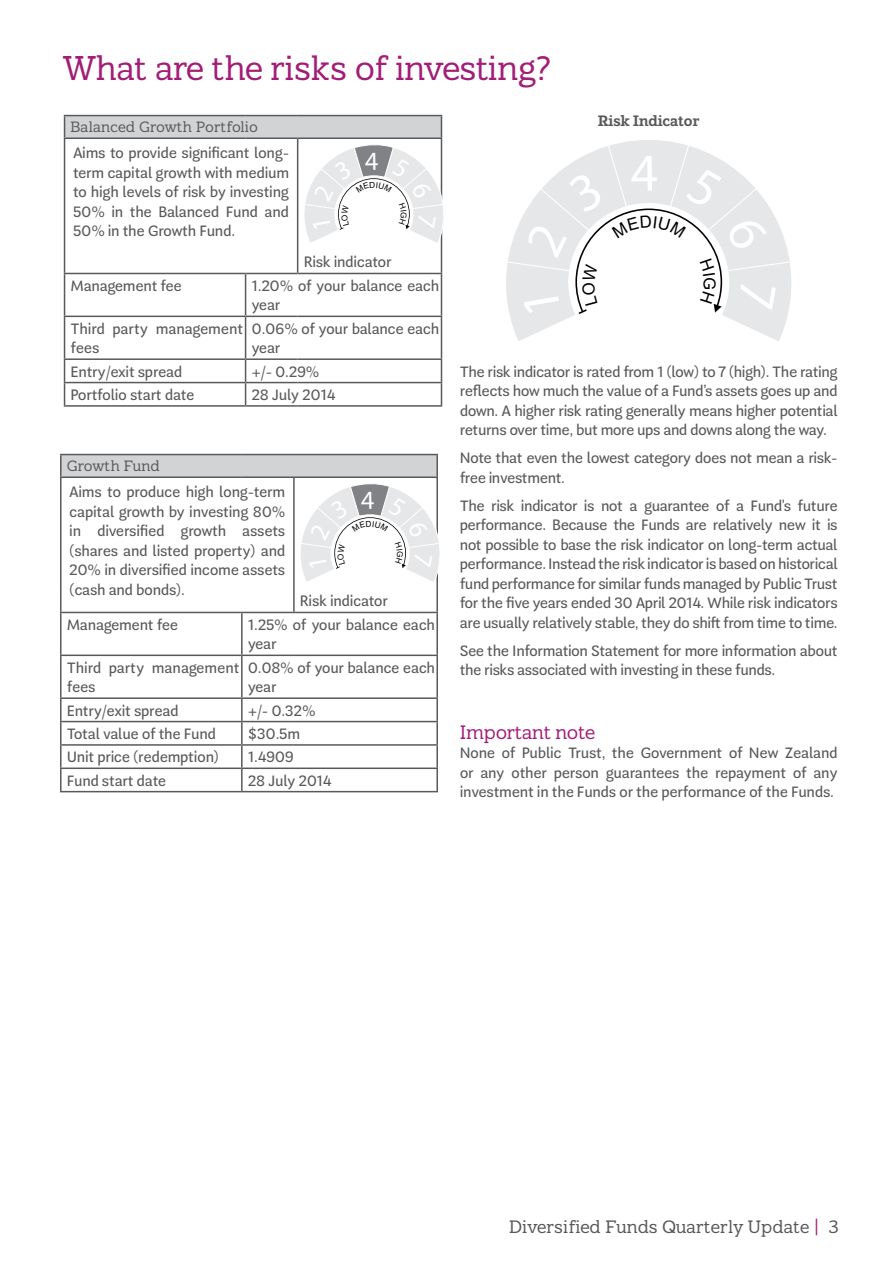
<style>
.page{position:relative;width:893px;height:1263px;background:#fff}
.page>*{position:absolute;margin:0;border:0;box-sizing:border-box;transform-origin:0 0}
.t1{font:34.5px "Trust";letter-spacing:-.02em;color:#a21d76}
.t2{font:19.5px "Trust";letter-spacing:-.02em;color:#a21d76}
.t3{font:18px "Trust";color:#55575a}
.t4{font:15px/19.5px "Guanabara Sans";letter-spacing:-.03em;color:#58595b}
.t5{font:15px/19.5px "Guanabara Sans";letter-spacing:-.01em;color:#58595b}
.t6{font:15px "Trust";color:#58595b}
.t7{font:700 15px "Trust";letter-spacing:-.01em;color:#58595b}
.s1{color:#a21d76}
</style>
<div class="page">
<div style="left:65px;top:116px;width:376px;height:22px;background:#d1d3d4"></div>
<hr style="left:64px;top:115px;width:182px;height:1px;background:#58595b">
<svg style="left:64px;top:116px;width:1px;height:21px"></svg>
<hr style="left:246px;top:115px;width:52px;height:1px;background:#58595b">
<hr style="left:298px;top:115px;width:144px;height:1px;background:#58595b">
<svg style="left:441px;top:116px;width:1px;height:21px"></svg>
<hr style="left:64px;top:137px;width:182px;height:2px;background:#58595b">
<hr style="left:64px;top:139px;width:1px;height:111px;background:#58595b">
<hr style="left:246px;top:137px;width:52px;height:2px;background:#58595b">
<hr style="left:298px;top:137px;width:144px;height:2px;background:#58595b">
<hr style="left:297px;top:139px;width:1px;height:111px;background:#58595b">
<hr style="left:441px;top:139px;width:1px;height:111px;background:#58595b">
<svg style="left:64px;top:250px;width:1px;height:23px"></svg>
<svg style="left:297px;top:250px;width:1px;height:23px"></svg>
<svg style="left:441px;top:250px;width:1px;height:23px"></svg>
<hr style="left:64px;top:273px;width:182px;height:1px;background:#58595b">
<hr style="left:64px;top:274px;width:1px;height:42px;background:#58595b">
<hr style="left:246px;top:273px;width:52px;height:1px;background:#58595b">
<hr style="left:245px;top:274px;width:1px;height:42px;background:#58595b">
<hr style="left:298px;top:273px;width:144px;height:1px;background:#58595b">
<hr style="left:441px;top:274px;width:1px;height:42px;background:#58595b">
<hr style="left:64px;top:316px;width:182px;height:1px;background:#58595b">
<hr style="left:64px;top:317px;width:1px;height:41px;background:#58595b">
<hr style="left:246px;top:316px;width:52px;height:1px;background:#58595b">
<hr style="left:245px;top:317px;width:1px;height:41px;background:#58595b">
<hr style="left:298px;top:316px;width:144px;height:1px;background:#58595b">
<hr style="left:441px;top:317px;width:1px;height:41px;background:#58595b">
<hr style="left:64px;top:358px;width:182px;height:2px;background:#58595b">
<hr style="left:246px;top:358px;width:52px;height:2px;background:#58595b">
<hr style="left:298px;top:358px;width:144px;height:2px;background:#58595b">
<svg style="left:245px;top:360px;width:1px;height:45px"></svg>
<svg style="left:441px;top:360px;width:1px;height:45px"></svg>
<hr style="left:64px;top:382px;width:182px;height:1px;background:#58595b">
<svg style="left:64px;top:360px;width:1px;height:45px"></svg>
<hr style="left:246px;top:382px;width:52px;height:1px;background:#58595b">
<hr style="left:298px;top:382px;width:144px;height:1px;background:#58595b">
<hr style="left:64px;top:405px;width:182px;height:2px;background:#58595b">
<hr style="left:246px;top:405px;width:52px;height:2px;background:#58595b">
<hr style="left:298px;top:405px;width:144px;height:2px;background:#58595b">
<div style="left:61px;top:454px;width:376px;height:23px;background:#d1d3d4"></div>
<hr style="left:60px;top:454px;width:182px;height:1px;background:#58595b">
<hr style="left:60px;top:455px;width:2px;height:21px;background:#58595b">
<hr style="left:242px;top:454px;width:52px;height:1px;background:#58595b">
<hr style="left:294px;top:454px;width:144px;height:1px;background:#58595b">
<hr style="left:436px;top:455px;width:2px;height:21px;background:#58595b">
<hr style="left:60px;top:476px;width:182px;height:2px;background:#58595b">
<hr style="left:60px;top:478px;width:2px;height:111px;background:#58595b">
<hr style="left:242px;top:476px;width:52px;height:2px;background:#58595b">
<hr style="left:294px;top:476px;width:144px;height:2px;background:#58595b">
<hr style="left:293px;top:478px;width:2px;height:111px;background:#58595b">
<hr style="left:436px;top:478px;width:2px;height:111px;background:#58595b">
<hr style="left:60px;top:589px;width:2px;height:23px;background:#58595b">
<hr style="left:293px;top:589px;width:2px;height:23px;background:#58595b">
<hr style="left:436px;top:589px;width:2px;height:23px;background:#58595b">
<hr style="left:60px;top:612px;width:182px;height:1px;background:#58595b">
<hr style="left:60px;top:613px;width:2px;height:41px;background:#58595b">
<hr style="left:242px;top:612px;width:52px;height:1px;background:#58595b">
<hr style="left:241px;top:613px;width:2px;height:41px;background:#58595b">
<hr style="left:294px;top:612px;width:144px;height:1px;background:#58595b">
<hr style="left:436px;top:613px;width:2px;height:41px;background:#58595b">
<hr style="left:60px;top:654px;width:182px;height:2px;background:#58595b">
<hr style="left:60px;top:656px;width:2px;height:41px;background:#58595b">
<hr style="left:242px;top:654px;width:52px;height:2px;background:#58595b">
<hr style="left:241px;top:656px;width:2px;height:41px;background:#58595b">
<hr style="left:294px;top:654px;width:144px;height:2px;background:#58595b">
<hr style="left:436px;top:656px;width:2px;height:41px;background:#58595b">
<hr style="left:60px;top:697px;width:182px;height:2px;background:#58595b">
<hr style="left:60px;top:699px;width:2px;height:22px;background:#58595b">
<hr style="left:242px;top:697px;width:52px;height:2px;background:#58595b">
<hr style="left:241px;top:699px;width:2px;height:22px;background:#58595b">
<hr style="left:294px;top:697px;width:144px;height:2px;background:#58595b">
<hr style="left:436px;top:699px;width:2px;height:22px;background:#58595b">
<hr style="left:60px;top:721px;width:182px;height:1px;background:#58595b">
<hr style="left:60px;top:722px;width:2px;height:22px;background:#58595b">
<hr style="left:242px;top:721px;width:52px;height:1px;background:#58595b">
<hr style="left:241px;top:722px;width:2px;height:22px;background:#58595b">
<hr style="left:294px;top:721px;width:144px;height:1px;background:#58595b">
<hr style="left:436px;top:722px;width:2px;height:22px;background:#58595b">
<hr style="left:60px;top:744px;width:182px;height:2px;background:#58595b">
<hr style="left:60px;top:746px;width:2px;height:21px;background:#58595b">
<hr style="left:242px;top:744px;width:52px;height:2px;background:#58595b">
<hr style="left:241px;top:746px;width:2px;height:21px;background:#58595b">
<hr style="left:294px;top:744px;width:144px;height:2px;background:#58595b">
<hr style="left:436px;top:746px;width:2px;height:21px;background:#58595b">
<hr style="left:241px;top:769px;width:2px;height:22px;background:#58595b">
<hr style="left:436px;top:769px;width:2px;height:22px;background:#58595b">
<hr style="left:60px;top:767px;width:182px;height:2px;background:#58595b">
<hr style="left:60px;top:769px;width:2px;height:22px;background:#58595b">
<hr style="left:242px;top:767px;width:52px;height:2px;background:#58595b">
<hr style="left:294px;top:767px;width:144px;height:2px;background:#58595b">
<hr style="left:60px;top:791px;width:182px;height:1px;background:#58595b">
<hr style="left:242px;top:791px;width:52px;height:1px;background:#58595b">
<hr style="left:294px;top:791px;width:144px;height:1px;background:#58595b">
<svg style="left:510px;top:140px;width:278px;height:201px"></svg>
<svg style="left:304px;top:144px;width:139px;height:100px"></svg>
<svg style="left:301px;top:483px;width:139px;height:100px"></svg>
<svg style="left:506px;top:144px;width:285px;height:170px"></svg>
<h1 class="t1" style="left:63px;top:49px;width:488px">What are the risks of investing?</h1>
<p class="t6" style="left:71px;top:119px;width:189px">Balanced Growth Portfolio</p>
<p class="t4" style="left:73px;top:143px;width:218px;text-align:justify">Aims to provide significant long&shy;term capital growth with medium to high levels of risk by investing 50% in the Balanced Fund and 50% in the Growth Fund.</p>
<p class="t4" style="left:304px;top:253px;width:90px">Risk indicator</p>
<p class="t7" style="left:598px;top:113px;width:103px">Risk Indicator</p>
<p class="t4" style="left:71px;top:276px;width:113px">Management fee</p>
<p class="t4" style="left:252px;top:276px;width:189px">1.20% of your balance each year</p>
<p class="t5" style="left:71px;top:319px;width:174px">Third party management fees</p>
<p class="t4" style="left:252px;top:319px;width:189px">0.06% of your balance each year</p>
<p class="t4" style="left:71px;top:362px;width:113px">Entry/exit spread</p>
<p class="t4" style="left:252px;top:362px;width:69px">+/- 0.29%</p>
<p class="t4" style="left:71px;top:385px;width:125px">Portfolio start date</p>
<p class="t4" style="left:252px;top:385px;width:85px">28 July 2014</p>
<p class="t6" style="left:67px;top:458px;width:95px">Growth Fund</p>
<p class="t4" style="left:69px;top:482px;width:218px;text-align:justify">Aims to produce high long-term capital growth by investing 80% in diversified growth assets (shares and listed property) and 20% in diversified income assets (cash and bonds).</p>
<p class="t4" style="left:300px;top:592px;width:90px">Risk indicator</p>
<p class="t4" style="left:67px;top:615px;width:113px">Management fee</p>
<p class="t4" style="left:248px;top:615px;width:189px">1.25% of your balance each year</p>
<p class="t5" style="left:67px;top:658px;width:174px">Third party management fees</p>
<p class="t4" style="left:248px;top:658px;width:189px">0.08% of your balance each year</p>
<p class="t4" style="left:67px;top:701px;width:113px">Entry/exit spread</p>
<p class="t4" style="left:248px;top:701px;width:69px">+/- 0.32%</p>
<p class="t4" style="left:67px;top:724px;width:151px">Total value of the Fund</p>
<p class="t4" style="left:248px;top:724px;width:54px">$30.5m</p>
<p class="t4" style="left:67px;top:747px;width:154px">Unit price (redemption)</p>
<p class="t4" style="left:248px;top:747px;width:48px">1.4909</p>
<p class="t4" style="left:67px;top:771px;width:101px">Fund start date</p>
<p class="t4" style="left:248px;top:771px;width:85px">28 July 2014</p>
<p class="t4" style="left:460px;top:362px;width:379px;text-align:justify">The risk indicator is rated from 1 (low) to 7 (high). The rating reflects how much the value of a Fund’s assets goes up and down. A higher risk rating generally means higher potential returns over time, but more ups and downs along the way.</p>
<p class="t4" style="left:460px;top:449px;width:379px">Note that even the lowest category does not mean a risk&shy;free investment.</p>
<p class="t4" style="left:460px;top:496px;width:379px;text-align:justify">The risk indicator is not a guarantee of a Fund’s future performance. Because the Funds are relatively new it is not possible to base the risk indicator on long-term actual performance. Instead the risk indicator is based on historical fund performance for similar funds managed by Public Trust for the five years ended 30 April 2014. While risk indicators are usually relatively stable, they do shift from time to time.</p>
<p class="t4" style="left:460px;top:641px;width:379px">See the Information Statement for more information about the risks associated with investing in these funds.</p>
<h2 class="t2" style="left:460px;top:721px;width:137px">Important note</h2>
<p class="t4" style="left:460px;top:744px;width:379px;text-align:justify">None of Public Trust, the Government of New Zealand or any other person guarantees the repayment of any investment in the Funds or the performance of the Funds.</p>
<p class="t3" style="left:509px;top:1217px;width:331px">Diversified Funds Quarterly Update <span class="s1">|</span> 3</p>
</div>
